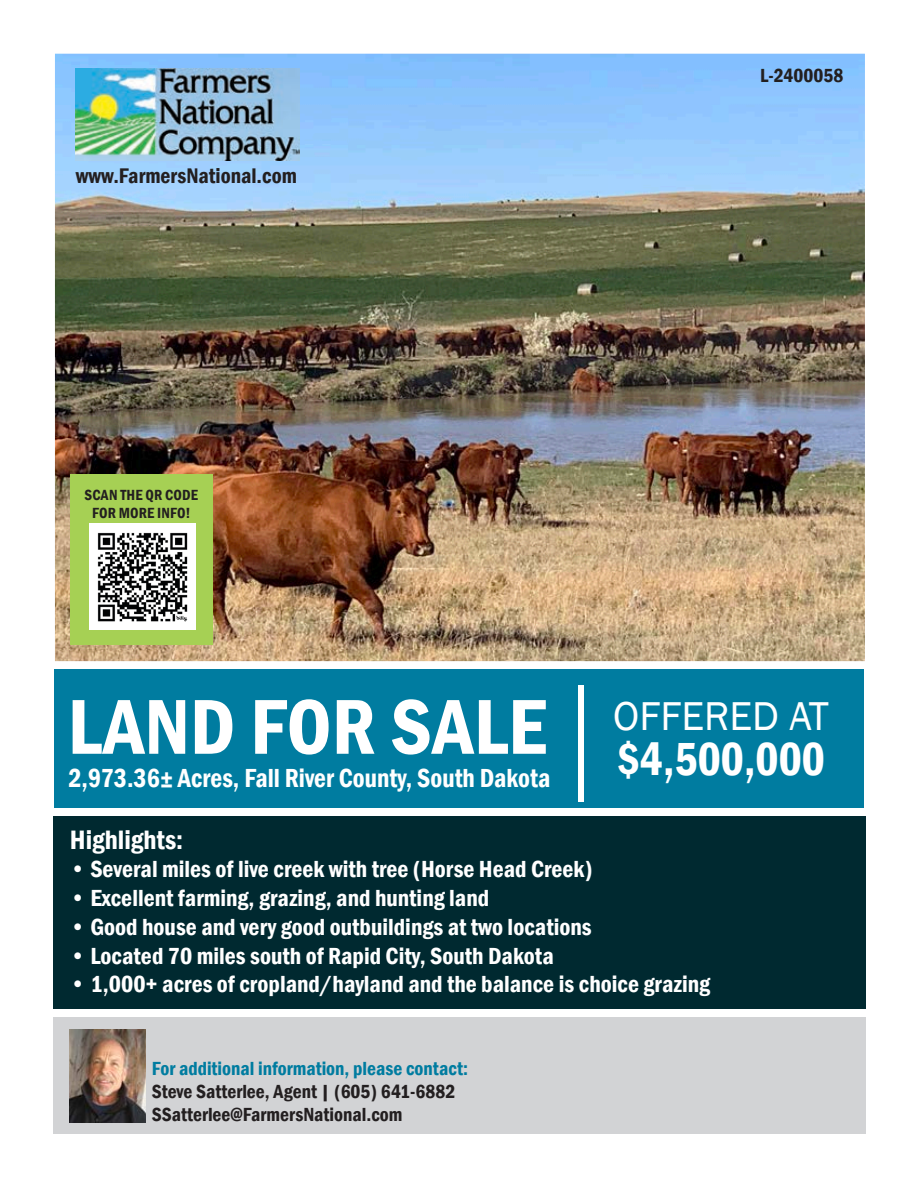
<style>
.page{position:relative;width:918px;height:1188px;background:#fff}
.page>*{position:absolute;margin:0;border:0;box-sizing:border-box;transform-origin:0 0}
.t1{font:600 condensed 80.55px "Franklin Gothic";color:#fff}
.t2{font:600 condensed 47.7px "Franklin Gothic";color:#fff;scale:.95 1}
.t3{font:41.4px "Franklin Gothic";color:#fff}
.t4{font:600 condensed 27.3px "Franklin Gothic";color:#fff}
.t5{font:600 condensed 26.85px "Franklin Gothic";color:#fff;scale:.96 1}
.t6{font:600 condensed 24px "Franklin Gothic";color:#fff}
.t7{font:600 condensed 21.75px "Franklin Gothic";color:#231f20}
.t8{font:600 condensed 19.5px/23.4px "Franklin Gothic";color:#231f20}
.t9{font:600 condensed 19.5px "Franklin Gothic";color:#007ca0}
.t10{font:600 condensed 15.15px/18.1px "Franklin Gothic";letter-spacing:.01em;color:#231f20;text-align:center}
</style>
<div class="page">
<div style="left:53px;top:1018px;width:812px;height:116px;background:#d2d3d5"></div>
<img style="left:55px;top:54px;width:810px;height:607px">
<img style="left:76px;top:69px;width:223px;height:91px">
<div style="left:70px;top:474px;width:143px;height:171px;background:#a6d054"></div>
<img style="left:89px;top:523px;width:107px;height:107px">
<div style="left:54px;top:670px;width:810px;height:138px;background:#007ca0"></div>
<div style="left:53px;top:816px;width:812px;height:192px;background:#002930"></div>
<div style="left:578px;top:686px;width:6px;height:116px;background:#fff"></div>
<img style="left:70px;top:1029px;width:76px;height:93px">
<p class="t7" style="left:76px;top:161px;width:223px">www.FarmersNational.com</p>
<p class="t10" style="left:85px;top:485px;width:115px">SCAN THE QR CODE<br>FOR MORE INFO!</p>
<p class="t8" style="left:760px;top:64px;width:85px">L-2400058</p>
<h1 class="t1" style="left:68px;top:673px;width:480px">LAND FOR SALE</h1>
<p class="t5" style="left:68px;top:760px;width:504px">2,973.36± Acres, Fall River County, South Dakota</p>
<p class="t4" style="left:70px;top:821px;width:115px">Highlights:</p>
<p class="t6" style="left:70px;top:853px;width:524px">• Several miles of live creek with tree (Horse Head Creek)</p>
<p class="t6" style="left:70px;top:882px;width:421px">• Excellent farming, grazing, and hunting land</p>
<p class="t6" style="left:70px;top:911px;width:523px">• Good house and very good outbuildings at two locations</p>
<p class="t6" style="left:70px;top:940px;width:485px">• Located 70 miles south of Rapid City, South Dakota</p>
<p class="t6" style="left:70px;top:968px;width:642px">• 1,000+ acres of cropland/hayland and the balance is choice grazing</p>
<h3 class="t3" style="left:613px;top:690px;width:217px">OFFERED AT</h3>
<h2 class="t2" style="left:617px;top:727px;width:221px">$4,500,000</h2>
<p class="t9" style="left:152px;top:1055px;width:318px">For additional information, please contact:</p>
<p class="t8" style="left:152px;top:1080px;width:305px">Steve Satterlee, Agent | (605) 641-6882<br>SSatterlee@FarmersNational.com</p>
</div>
